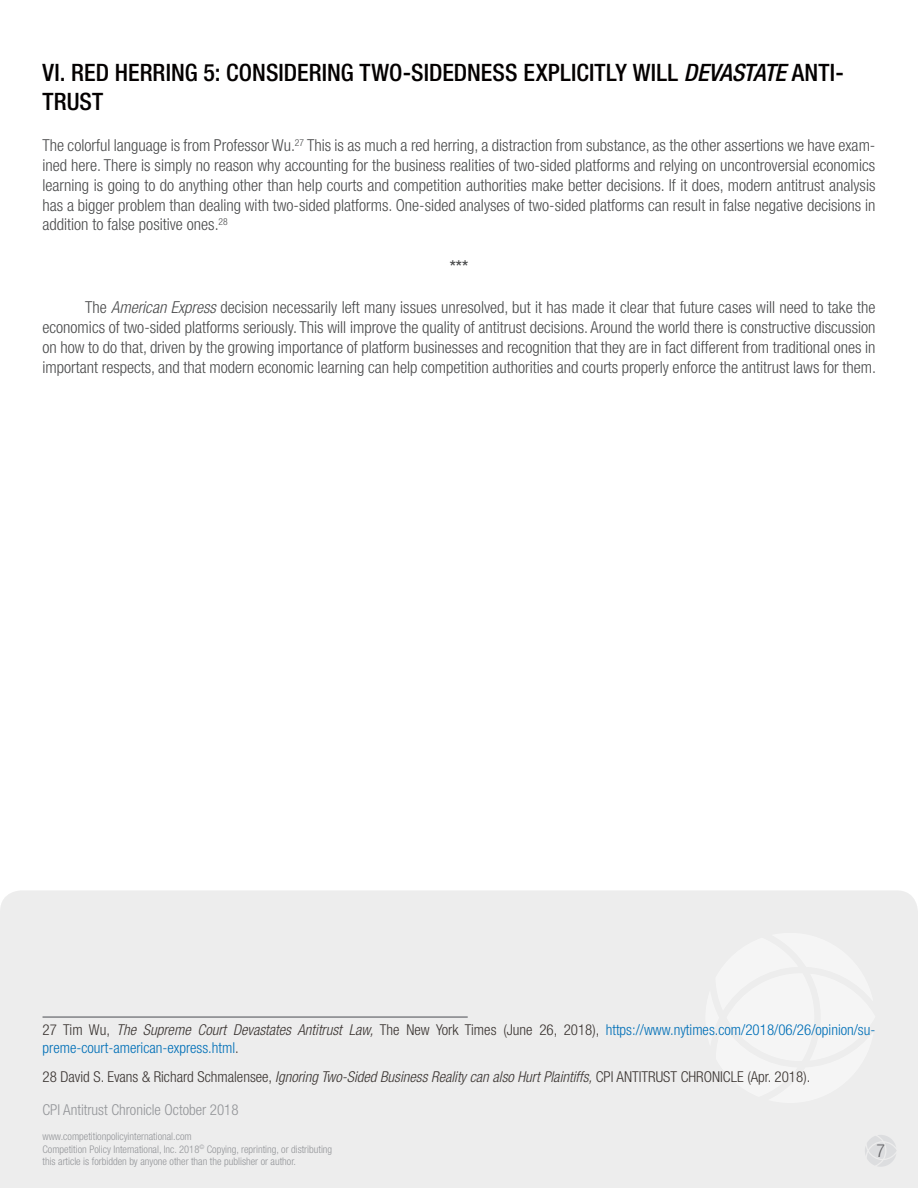
<style>
.page{position:relative;width:918px;height:1188px;background:#fff}
.page>*{position:absolute;margin:0;border:0;box-sizing:border-box;transform-origin:0 0}
.Sin_espaciado{font:500 condensed 24px/28.8px "Helvetica Neue LT Std";letter-spacing:.005em;color:#040101}
.t1{font:300 condensed 18px "Helvetica Neue LT Std";color:#636366}
.Sin_espaciado-2{font:300 condensed 16.5px/19.8px "Helvetica Neue LT Std";color:#4b4c4d;text-align:justify}
.Sin_espaciado-3{font:500 condensed 16.5px "Helvetica Neue LT Std";color:#4b4c4d}
.Note{font:300 condensed 15px/18px "Helvetica Neue LT Std";color:#006fb7}
.Note-2{font:300 condensed 15px "Helvetica Neue LT Std";color:#3b3532}
.t2{font:300 condensed 15px "Helvetica Neue LT Std";color:#939598}
.t3{font:300 condensed 10.5px/12.6px "Helvetica Neue LT Std";color:#939598}
.s1{font-style:italic}
.s2{color:#3b3532}
.s3{font-style:italic;color:#3b3532}
</style>
<div class="page">
<div style="left:0;top:890px;width:918px;height:298px;background:#ededed"></div>
<div style="left:705px;top:933px;width:170px;height:170px;background:#f5f5f5"></div>
<svg style="left:865px;top:1135px;width:32px;height:32px"></svg>
<hr style="left:43px;top:1016px;width:425px;height:2px;background:#808285">
<p class="Sin_espaciado" style="left:43px;top:58px;width:803px">VI. RED HERRING 5: CONSIDERING TWO-SIDEDNESS EXPLICITLY WILL <span class="s1">DEVASTATE</span> ANTI-<br>TRUST</p>
<p class="Sin_espaciado-2" style="left:43px;top:135px;width:834px">The colorful language is from Professor Wu.<sup>27</sup> This is as much a red herring, a distraction from substance, as the other assertions we have exam&shy;ined here. There is simply no reason why accounting for the business realities of two-sided platforms and relying on uncontroversial economics learning is going to do anything other than help courts and competition authorities make better decisions. If it does, modern antitrust analysis has a bigger problem than dealing with two-sided platforms. One-sided analyses of two-sided platforms can result in false negative decisions in addition to false positive ones.<sup>28</sup></p>
<p class="Sin_espaciado-3" style="left:450px;top:256px;width:20px">***</p>
<p class="Sin_espaciado-2" style="left:43px;top:297px;width:835px;text-indent:43px">The <span class="s1">American Express</span> decision necessarily left many issues unresolved, but it has made it clear that future cases will need to take the economics of two-sided platforms seriously. This will improve the quality of antitrust decisions. Around the world there is constructive discussion on how to do that, driven by the growing importance of platform businesses and recognition that they are in fact different from traditional ones in important respects, and that modern economic learning can help competition authorities and courts properly enforce the antitrust laws for them.</p>
<p class="Note" style="left:43px;top:1021px;width:834px"><span class="s2">27 Tim Wu,</span> <span class="s3">The Supreme Court Devastates Antitrust Law,</span> <span class="s2">The New York Times (June 26, 2018),</span> https://www.nytimes.com/2018/06/26/opinion/su&shy;preme-court-american-express.html<span class="s2">.</span></p>
<p class="Note-2" style="left:43px;top:1068px;width:769px">28 David S. Evans &amp; Richard Schmalensee, <span class="s1">Ignoring Two-Sided Business Reality can also Hurt Plaintiffs,</span> CPI ANTITRUST CHRONICLE (Apr. 2018).</p>
<p class="t2" style="left:43px;top:1101px;width:198px">CPI Antitrust Chronicle October 2018</p>
<p class="t3" style="left:43px;top:1130px;width:291px">www.competitionpolicyinternational.com<br>Competition Policy International, Inc. 2018<sup>©</sup> Copying, reprinting, or distributing this article is forbidden by anyone other than the publisher or author.</p>
<p class="t1" style="left:876px;top:1141px;width:10px">7</p>
</div>
